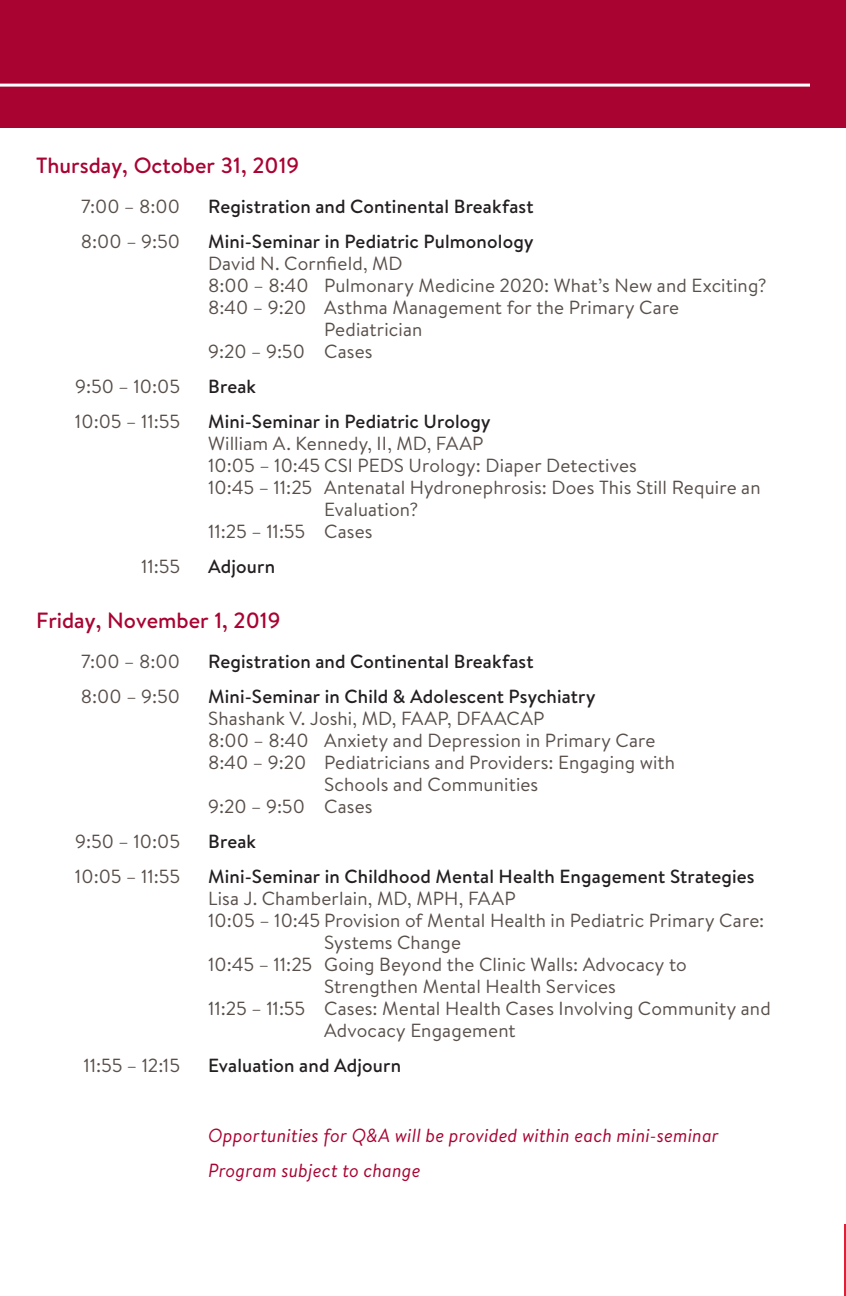
<style>
.page{position:relative;width:846px;height:1296px;background:#fff}
.page>*{position:absolute;margin:0;border:0;box-sizing:border-box;transform-origin:0 0}
.t1{font:500 22px "Brandon Text";color:#a90332}
.t2{font:19px "Brandon Text";letter-spacing:.01em;color:#584f4a}
.t3{font:500 19px "Brandon Text";letter-spacing:.01em;color:#231f20}
.t4{font:italic 19px "Brandon Text";letter-spacing:.01em;color:#a90332}
</style>
<div class="page">
<div style="left:0;top:0;width:846px;height:128px;background:#a90332"></div>
<hr style="left:0;top:84px;width:810px;height:3px;background:#fff">
<hr style="left:845px;top:1224px;width:1px;height:72px;background:#e71c34">
<p class="t1" style="left:36px;top:151px;width:265px">Thursday, October 31, 2019</p>
<p class="t2" style="left:81px;top:194px;width:100px">7:00 – 8:00</p>
<p class="t3" style="left:208px;top:194px;width:327px">Registration and Continental Breakfast</p>
<p class="t2" style="left:81px;top:229px;width:101px">8:00 – 9:50</p>
<p class="t3" style="left:208px;top:229px;width:327px">Mini-Seminar in Pediatric Pulmonology</p>
<p class="t2" style="left:208px;top:251px;width:196px">David N. Cornfield, MD</p>
<p class="t2" style="left:208px;top:273px;width:560px">8:00 – 8:40 Pulmonary Medicine 2020: What’s New and Exciting?</p>
<p class="t2" style="left:208px;top:295px;width:473px">8:40 – 9:20 Asthma Management for the Primary Care</p>
<p class="t2" style="left:324px;top:317px;width:100px">Pediatrician</p>
<p class="t2" style="left:208px;top:339px;width:166px">9:20 – 9:50 Cases</p>
<p class="t2" style="left:75px;top:374px;width:106px">9:50 – 10:05</p>
<p class="t3" style="left:208px;top:374px;width:49px">Break</p>
<p class="t2" style="left:75px;top:409px;width:107px">10:05 – 11:55</p>
<p class="t3" style="left:208px;top:409px;width:284px">Mini-Seminar in Pediatric Urology</p>
<p class="t2" style="left:208px;top:431px;width:277px">William A. Kennedy, II, MD, FAAP</p>
<p class="t2" style="left:208px;top:453px;width:430px">10:05 – 10:45 CSI PEDS Urology: Diaper Detectives</p>
<p class="t2" style="left:208px;top:475px;width:554px">10:45 – 11:25 Antenatal Hydronephrosis: Does This Still Require an</p>
<p class="t2" style="left:324px;top:497px;width:96px">Evaluation?</p>
<p class="t2" style="left:208px;top:519px;width:166px">11:25 – 11:55 Cases</p>
<p class="t2" style="left:141px;top:554px;width:40px">11:55</p>
<p class="t3" style="left:208px;top:554px;width:69px">Adjourn</p>
<p class="t1" style="left:36px;top:606px;width:246px">Friday, November 1, 2019</p>
<p class="t2" style="left:81px;top:649px;width:100px">7:00 – 8:00</p>
<p class="t3" style="left:208px;top:649px;width:327px">Registration and Continental Breakfast</p>
<p class="t2" style="left:81px;top:684px;width:101px">8:00 – 9:50</p>
<p class="t3" style="left:208px;top:684px;width:389px">Mini-Seminar in Child &amp; Adolescent Psychiatry</p>
<p class="t2" style="left:208px;top:706px;width:338px">Shashank V. Joshi, MD, FAAP, DFAACAP</p>
<p class="t2" style="left:208px;top:728px;width:449px">8:00 – 8:40 Anxiety and Depression in Primary Care</p>
<p class="t2" style="left:208px;top:750px;width:469px">8:40 – 9:20 Pediatricians and Providers: Engaging with</p>
<p class="t2" style="left:324px;top:772px;width:216px">Schools and Communities</p>
<p class="t2" style="left:208px;top:794px;width:166px">9:20 – 9:50 Cases</p>
<p class="t2" style="left:75px;top:829px;width:106px">9:50 – 10:05</p>
<p class="t3" style="left:208px;top:829px;width:49px">Break</p>
<p class="t2" style="left:75px;top:864px;width:107px">10:05 – 11:55</p>
<p class="t3" style="left:208px;top:863px;width:548px">Mini-Seminar in Childhood Mental Health Engagement Strategies</p>
<p class="t2" style="left:208px;top:886px;width:309px">Lisa J. Chamberlain, MD, MPH, FAAP</p>
<p class="t2" style="left:208px;top:908px;width:558px">10:05 – 10:45 Provision of Mental Health in Pediatric Primary Care:</p>
<p class="t2" style="left:324px;top:930px;width:139px">Systems Change</p>
<p class="t2" style="left:208px;top:952px;width:480px">10:45 – 11:25 Going Beyond the Clinic Walls: Advocacy to</p>
<p class="t2" style="left:324px;top:974px;width:293px">Strengthen Mental Health Services</p>
<p class="t2" style="left:208px;top:996px;width:564px">11:25 – 11:55 Cases: Mental Health Cases Involving Community and</p>
<p class="t2" style="left:324px;top:1018px;width:193px">Advocacy Engagement</p>
<p class="t2" style="left:83px;top:1053px;width:98px">11:55 – 12:15</p>
<p class="t3" style="left:208px;top:1052px;width:195px">Evaluation and Adjourn</p>
<p class="t4" style="left:208px;top:1122px;width:512px">Opportunities for Q&amp;A will be provided within each mini-seminar</p>
<p class="t4" style="left:208px;top:1157px;width:214px">Program subject to change</p>
</div>
